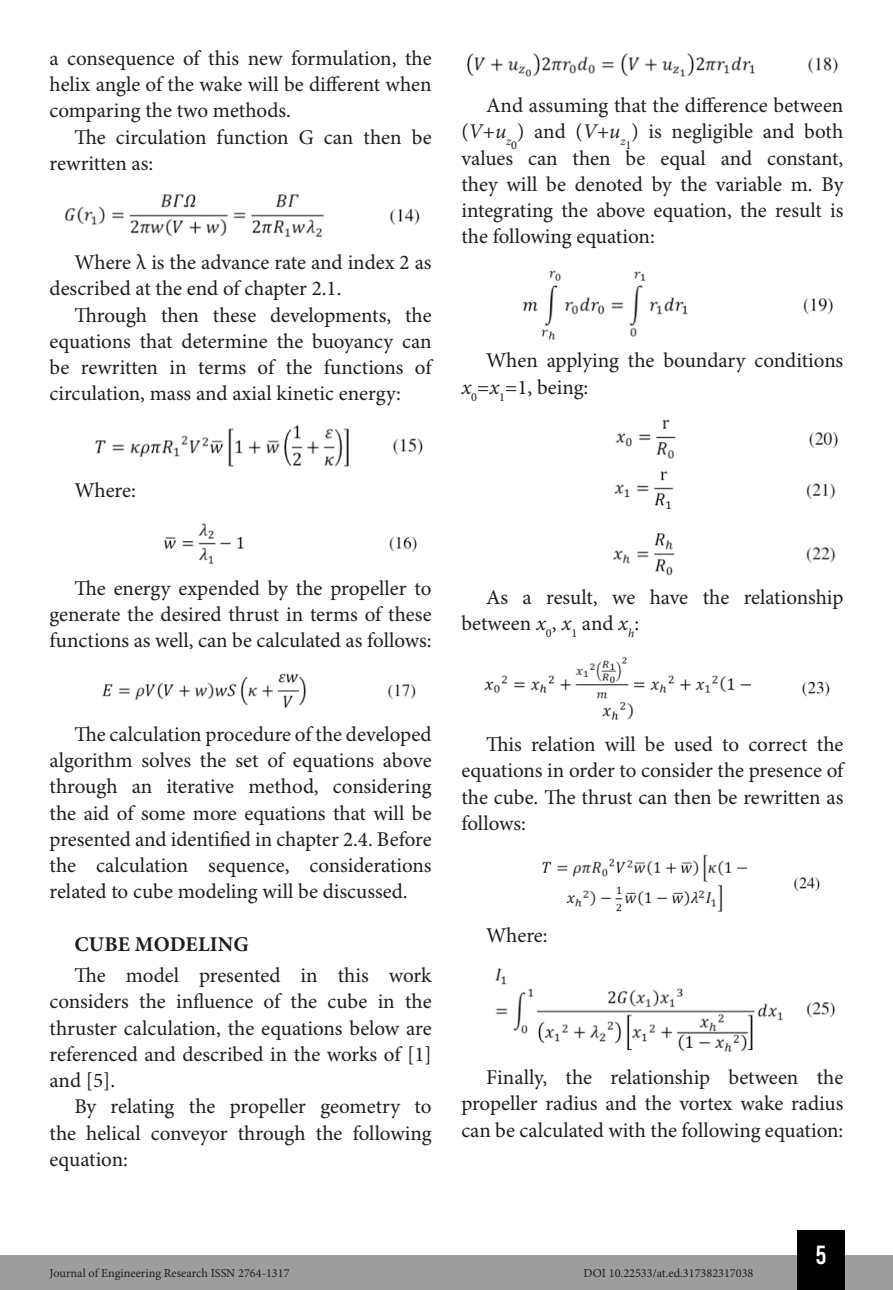
<style>
.page{position:relative;width:893px;height:1290px;background:#fff}
.page>*{position:absolute;margin:0;border:0;box-sizing:border-box;transform-origin:0 0}
.t1{font:26.25px "Bebas Kai";color:#fff}
.t2{font:21px/26.2px "Minion Pro";color:#1d1d1b;text-align:justify}
.t3{font:700 21px "Minion Pro";letter-spacing:.01em;color:#1d1d1b}
.t4{font:12.25px "Minion Pro";color:#1d1d1b}
.s1{font-style:italic}
</style>
<div class="page">
<div style="left:0;top:1255px;width:893px;height:35px;background:#9d9d9d"></div>
<div style="left:797px;top:1230px;width:48px;height:60px;background:#000"></div>
<img style="left:64px;top:194px;width:356px;height:43px">
<img style="left:95px;top:425px;width:328px;height:42px">
<img style="left:164px;top:523px;width:253px;height:41px">
<img style="left:102px;top:673px;width:314px;height:35px">
<img style="left:467px;top:53px;width:371px;height:24px">
<img style="left:522px;top:270px;width:311px;height:70px">
<img style="left:615px;top:419px;width:223px;height:40px">
<img style="left:613px;top:471px;width:223px;height:105px">
<img style="left:484px;top:656px;width:346px;height:64px">
<img style="left:542px;top:854px;width:278px;height:59px">
<img style="left:495px;top:968px;width:340px;height:84px">
<p class="t2" style="left:50px;top:46px;width:384px">a consequence of this new formulation, the helix angle of the wake will be different when comparing the two methods.</p>
<p class="t2" style="left:50px;top:125px;width:383px;text-indent:25px">The circulation function G can then be rewritten as:</p>
<p class="t2" style="left:50px;top:250px;width:383px;text-indent:25px">Where λ is the advance rate and index 2 as described at the end of chapter 2.1.</p>
<p class="t2" style="left:50px;top:303px;width:383px;text-indent:25px">Through then these developments, the equations that determine the buoyancy can be rewritten in terms of the functions of circulation, mass and axial kinetic energy:</p>
<p class="t2" style="left:461px;top:93px;width:383px;text-indent:25px">And assuming that the difference between (<span class="s1">V</span>+<span class="s1">u</span><sub>z</sub><sub>0</sub>) and (<span class="s1">V</span>+<span class="s1">u</span><sub>z</sub><sub>1</sub>) is negligible and both values can then be equal and constant, they will be denoted by the variable m. By integrating the above equation, the result is the following equation:</p>
<p class="t2" style="left:461px;top:348px;width:383px;text-indent:25px">When applying the boundary conditions <span class="s1">x</span><sub>0</sub>=<span class="s1">x</span><sub>1</sub>=1, being:</p>
<p class="t2" style="left:74px;top:478px;width:63px">Where:</p>
<p class="t2" style="left:50px;top:576px;width:383px;text-indent:25px">The energy expended by the propeller to generate the desired thrust in terms of these functions as well, can be calculated as follows:</p>
<p class="t2" style="left:461px;top:585px;width:383px;text-indent:25px">As a result, we have the relationship between <span class="s1">x</span><sub>0</sub>, <span class="s1">x</span><sub>1</sub> and <span class="s1">x</span><sub>h</sub>:</p>
<p class="t2" style="left:50px;top:722px;width:383px;text-indent:25px">The calculation procedure of the developed algorithm solves the set of equations above through an iterative method, considering the aid of some more equations that will be presented and identified in chapter 2.4. Before the calculation sequence, considerations related to cube modeling will be discussed.</p>
<p class="t3" style="left:75px;top:929px;width:176px">CUBE MODELING</p>
<p class="t2" style="left:50px;top:963px;width:384px;text-indent:25px">The model presented in this work considers the influence of the cube in the thruster calculation, the equations below are referenced and described in the works of [1] and [5].</p>
<p class="t2" style="left:50px;top:1094px;width:383px;text-indent:25px">By relating the propeller geometry to the helical conveyor through the following equation:</p>
<p class="t2" style="left:461px;top:732px;width:384px;text-indent:25px">This relation will be used to correct the equations in order to consider the presence of the cube. The thrust can then be rewritten as follows:</p>
<p class="t2" style="left:486px;top:923px;width:63px">Where:</p>
<p class="t2" style="left:461px;top:1065px;width:384px;text-indent:25px">Finally, the relationship between the propeller radius and the vortex wake radius can be calculated with the following equation:</p>
<p class="t1" style="left:816px;top:1241px;width:12px">5</p>
<p class="t4" style="left:50px;top:1266px;width:241px">Journal of Engineering Research ISSN 2764-1317</p>
<p class="t4" style="left:584px;top:1266px;width:171px">DOI 10.22533/at.ed.317382317038</p>
</div>
